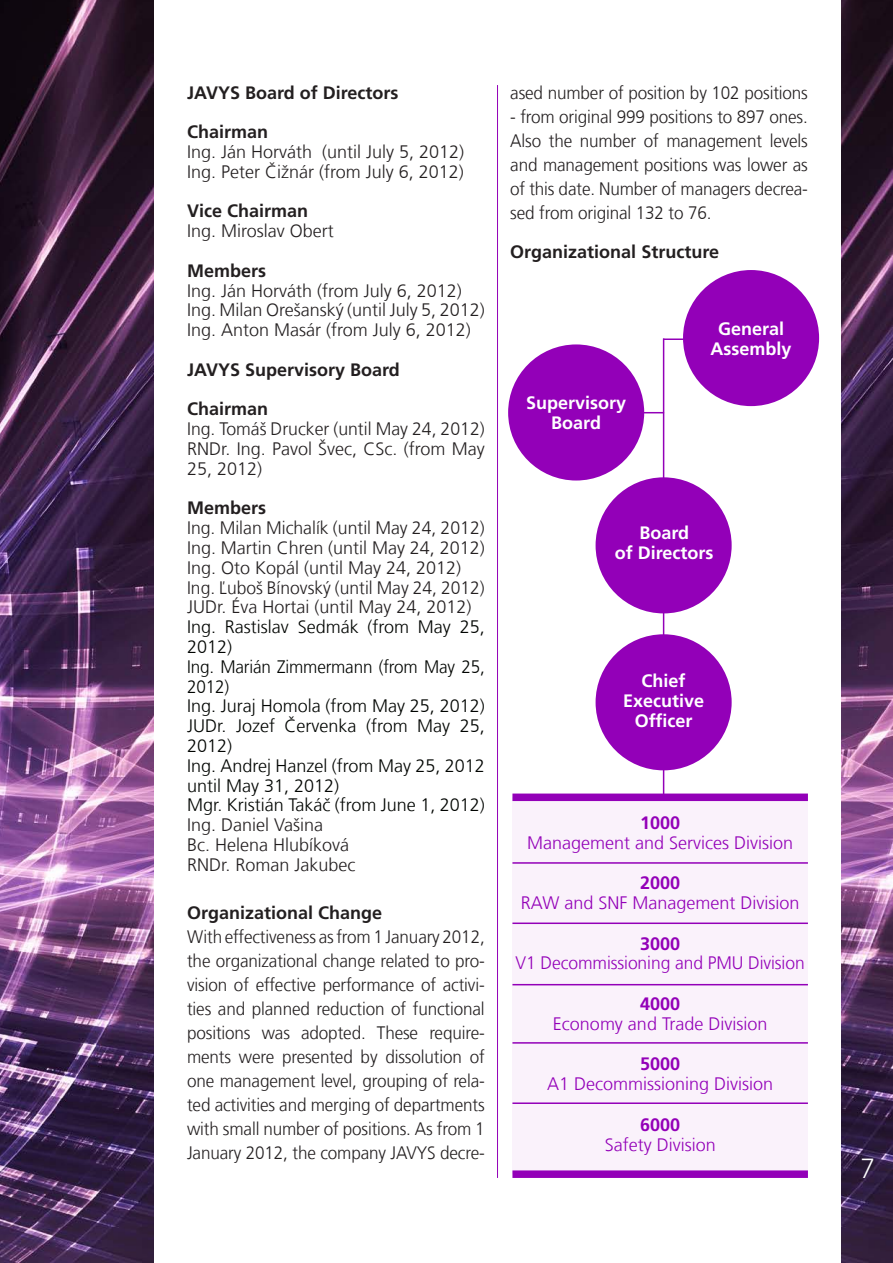
<style>
.page{position:relative;width:893px;height:1263px;background:#fff}
.page>*{position:absolute;margin:0;border:0;box-sizing:border-box;transform-origin:0 0}
.t1{font:300 30px "Klavika";color:#fff}
.t2{font:300 18px/24px "Frutiger LT Com";color:#231f20;text-align:justify;scale:.95 1}
.t3{font:300 18px/19.8px "Frutiger LT Com";color:#231f20}
.t4{font:300 18px/19.8px "Frutiger LT Com";color:#010401}
.t5{font:300 18px "Frutiger LT Com";color:#9300b8}
.t6{font:700 18px/39.6px "Frutiger LT Com";color:#231f20}
.t7{font:700 18px/19.8px "Frutiger LT Com";color:#fff;text-align:center}
.t8{font:700 18px "Frutiger LT Com";color:#9300b8}
</style>
<div class="page">
<img style="left:0;top:0;width:153px;height:1263px">
<img style="left:842px;top:0;width:51px;height:1263px">
<hr style="left:663px;top:338px;width:88px;height:2px;background:#9300b8">
<hr style="left:576px;top:412px;width:88px;height:1px;background:#9300b8">
<hr style="left:663px;top:338px;width:1px;height:461px;background:#9300b8">
<div style="left:512px;top:797px;width:296px;height:376px;background:#faf2fb"></div>
<div style="left:512px;top:793px;width:296px;height:8px;background:#9300b8"></div>
<hr style="left:512px;top:922px;width:296px;height:2px;background:#9300b8">
<hr style="left:512px;top:984px;width:296px;height:1px;background:#9300b8">
<hr style="left:512px;top:1042px;width:296px;height:2px;background:#9300b8">
<hr style="left:512px;top:1102px;width:296px;height:2px;background:#9300b8">
<div style="left:512px;top:1170px;width:296px;height:8px;background:#9300b8"></div>
<div style="left:508px;top:344px;width:136px;height:136px;background:#9300b8;border-radius:50%"></div>
<div style="left:683px;top:270px;width:136px;height:136px;background:#9300b8;border-radius:50%"></div>
<div style="left:596px;top:477px;width:136px;height:136px;background:#9300b8;border-radius:50%"></div>
<div style="left:596px;top:634px;width:136px;height:136px;background:#9300b8;border-radius:50%"></div>
<hr style="left:512px;top:862px;width:296px;height:2px;background:#9300b8">
<hr style="left:497px;top:85px;width:1px;height:1093px;background:#9300b8">
<p class="t6" style="left:187px;top:73px;width:213px">JAVYS Board of Directors</p>
<p class="t6" style="left:187px;top:112px;width:83px">Chairman</p>
<p class="t3" style="left:187px;top:142px;width:279px">Ing. Ján Horváth (until July 5, 2012)<br>Ing. Peter Čižnár (from July 6, 2012)</p>
<p class="t6" style="left:187px;top:191px;width:123px">Vice Chairman</p>
<p class="t3" style="left:187px;top:221px;width:148px">Ing. Miroslav Obert</p>
<p class="t6" style="left:187px;top:251px;width:81px">Members</p>
<p class="t3" style="left:187px;top:281px;width:299px">Ing. Ján Horváth (from July 6, 2012)<br>Ing. Milan Orešanský (until July 5, 2012)<br>Ing. Anton Masár (from July 6, 2012)</p>
<p class="t6" style="left:187px;top:350px;width:214px">JAVYS Supervisory Board<br>Chairman</p>
<p class="t3" style="left:187px;top:419px;width:299px;text-align:justify">Ing. Tomáš Drucker (until May 24, 2012)<br>RNDr. Ing. Pavol Švec, CSc. (from May 25, 2012)</p>
<p class="t6" style="left:187px;top:488px;width:81px">Members</p>
<p class="t3" style="left:187px;top:518px;width:299px">Ing. Milan Michalík (until May 24, 2012)<br>Ing. Martin Chren (until May 24, 2012)<br>Ing. Oto Kopál (until May 24, 2012)<br>Ing. Ľuboš Bínovský (until May 24, 2012)<br>JUDr. Éva Hortai (until May 24, 2012)</p>
<p class="t4" style="left:187px;top:617px;width:299px">Ing. Rastislav Sedmák (from May 25,<br>2012)<br>Ing. Marián Zimmermann (from May 25,<br>2012)<br>Ing. Juraj Homola (from May 25, 2012)<br>JUDr. Jozef Červenka (from May 25,<br>2012)<br>Ing. Andrej Hanzel (from May 25, 2012 until May 31, 2012)<br>Mgr. Kristián Takáč (from June 1, 2012)</p>
<p class="t3" style="left:187px;top:815px;width:170px">Ing. Daniel Vašina<br>Bc. Helena Hlubíková<br>RNDr. Roman Jakubec</p>
<p class="t6" style="left:187px;top:893px;width:197px">Organizational Change</p>
<p class="t2" style="left:187px;top:925px;width:315px">With effectiveness as from 1 January 2012, the organizational change related to pro&shy;vision of effective performance of activi&shy;ties and planned reduction of functional positions was adopted. These require&shy;ments were presented by dissolution of one management level, grouping of rela&shy;ted activities and merging of departments with small number of positions. As from 1<br>January 2012, the company JAVYS decre-</p>
<p class="t2" style="left:510px;top:80px;width:315px">ased number of position by 102 positions</p>
<p class="t2" style="left:510px;top:104px;width:315px">- from original 999 positions to 897 ones.<br>Also the number of management levels and management positions was lower as of this date. Number of managers decrea&shy;sed from original 132 to 76.</p>
<p class="t6" style="left:510px;top:232px;width:210px">Organizational Structure</p>
<p class="t7" style="left:526px;top:393px;width:102px">Supervisory<br>Board</p>
<p class="t7" style="left:710px;top:319px;width:82px">General<br>Assembly</p>
<p class="t7" style="left:615px;top:523px;width:100px">Board<br>of Directors</p>
<p class="t7" style="left:623px;top:671px;width:83px">Chief<br>Executive<br>Officer</p>
<p class="t8" style="left:640px;top:812px;width:42px">1000</p>
<p class="t5" style="left:527px;top:832px;width:268px">Management and Services Division</p>
<p class="t8" style="left:640px;top:872px;width:42px">2000</p>
<p class="t5" style="left:521px;top:892px;width:280px">RAW and SNF Management Division</p>
<p class="t8" style="left:640px;top:933px;width:42px">3000</p>
<p class="t5" style="left:516px;top:953px;width:291px">V1 Decommissioning and PMU Division</p>
<p class="t8" style="left:640px;top:993px;width:42px">4000</p>
<p class="t5" style="left:553px;top:1013px;width:216px">Economy and Trade Division</p>
<p class="t8" style="left:640px;top:1053px;width:42px">5000</p>
<p class="t5" style="left:547px;top:1073px;width:228px">A1 Decommissioning Division</p>
<p class="t8" style="left:640px;top:1114px;width:42px">6000</p>
<p class="t5" style="left:605px;top:1134px;width:112px">Safety Division</p>
<h1 class="t1" style="left:861px;top:1152px;width:14px">7</h1>
</div>
